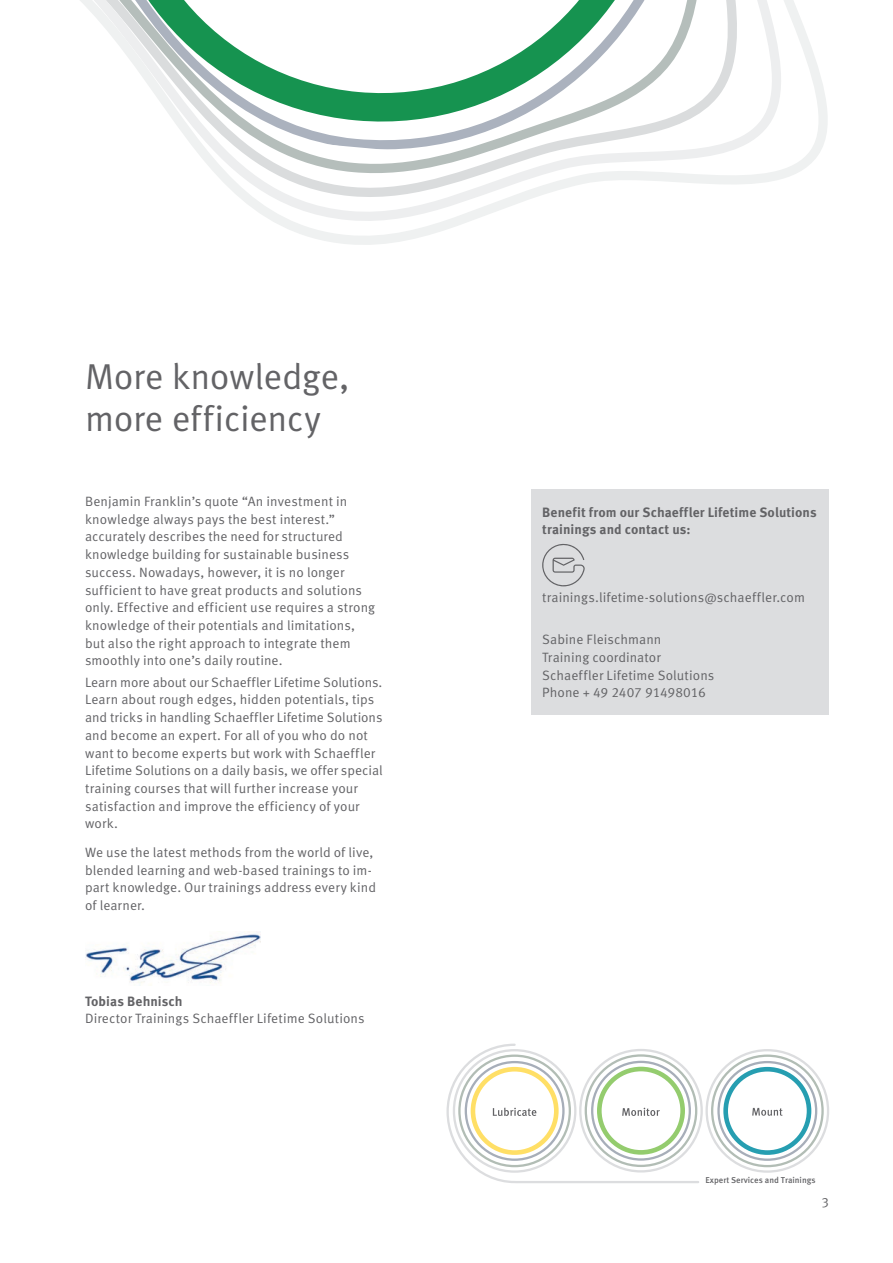
<style>
.page{position:relative;width:893px;height:1263px;background:#fff}
.page>*{position:absolute;margin:0;border:0;box-sizing:border-box;transform-origin:0 0}
.t1{font:36px/42px "Schaeffler Meta";letter-spacing:-.01em;color:#636366}
.t2{font:13.5px/17.7px "Schaeffler Meta";letter-spacing:.005em;color:#636366}
.t3{font:700 13.5px/17.7px "Schaeffler Meta";letter-spacing:.005em;color:#636366}
.t4{font:500 8.55px "Schaeffler Meta";color:#636366}
</style>
<div class="page">
<svg style="left:80px;top:0;width:748px;height:245px"></svg>
<img style="left:85px;top:931px;width:176px;height:52px">
<div style="left:531px;top:489px;width:298px;height:225px;background:#dcdddf"></div>
<svg style="left:542px;top:543px;width:43px;height:44px"></svg>
<svg style="left:752px;top:1108px;width:30px;height:8px"></svg>
<div style="left:705px;top:1049px;width:124px;height:124px;border:2px solid #dcdddf;border-radius:50%"></div>
<div style="left:711px;top:1054px;width:113px;height:113px;border:2px solid #b2bdb5;border-radius:50%"></div>
<div style="left:717px;top:1061px;width:100px;height:100px;border:2px solid #a7aeb9;border-radius:50%"></div>
<div style="left:723px;top:1067px;width:88px;height:88px;border:5px solid #269eb1;border-radius:50%"></div>
<svg style="left:446px;top:1043px;width:254px;height:140px"></svg>
<h1 class="t1" style="left:85px;top:356px;width:266px">More knowledge, more efficiency</h1>
<p class="t2" style="left:85px;top:493px;width:292px">Benjamin Franklin’s quote “An investment in knowledge always pays the best interest.” accurately describes the need for structured knowledge building for sustainable business success. Nowadays, however, it is no longer sufficient to have great products and solutions only. Effective and efficient use requires a strong knowledge of their potentials and limitations, but also the right approach to integrate them smoothly into one’s daily routine.</p>
<p class="t2" style="left:85px;top:673px;width:299px">Learn more about our Schaeffler Lifetime Solutions.<br>Learn about rough edges, hidden potentials, tips and tricks in handling Schaeffler Lifetime Solutions and become an expert. For all of you who do not want to become experts but work with Schaeffler Lifetime Solutions on a daily basis, we offer special training courses that will further increase your satisfaction and improve the efficiency of your work.</p>
<p class="t2" style="left:85px;top:843px;width:293px">We use the latest methods from the world of live, blended learning and web-based trainings to im&shy;part knowledge. Our trainings address every kind of learner.</p>
<p class="t3" style="left:85px;top:992px;width:99px">Tobias Behnisch</p>
<p class="t2" style="left:85px;top:1010px;width:281px">Director Trainings Schaeffler Lifetime Solutions</p>
<p class="t3" style="left:542px;top:503px;width:276px">Benefit from our Schaeffler Lifetime Solutions trainings and contact us:</p>
<p class="t2" style="left:542px;top:588px;width:264px">trainings.lifetime-solutions@schaeffler.com</p>
<p class="t2" style="left:542px;top:631px;width:174px">Sabine Fleischmann<br>Training coordinator<br>Schaeffler Lifetime Solutions<br>Phone + 49 2407 91498016</p>
<p class="t4" style="left:705px;top:1175px;width:112px">Expert Services and Trainings</p>
<p class="t2" style="left:821px;top:1194px;width:9px">3</p>
</div>
